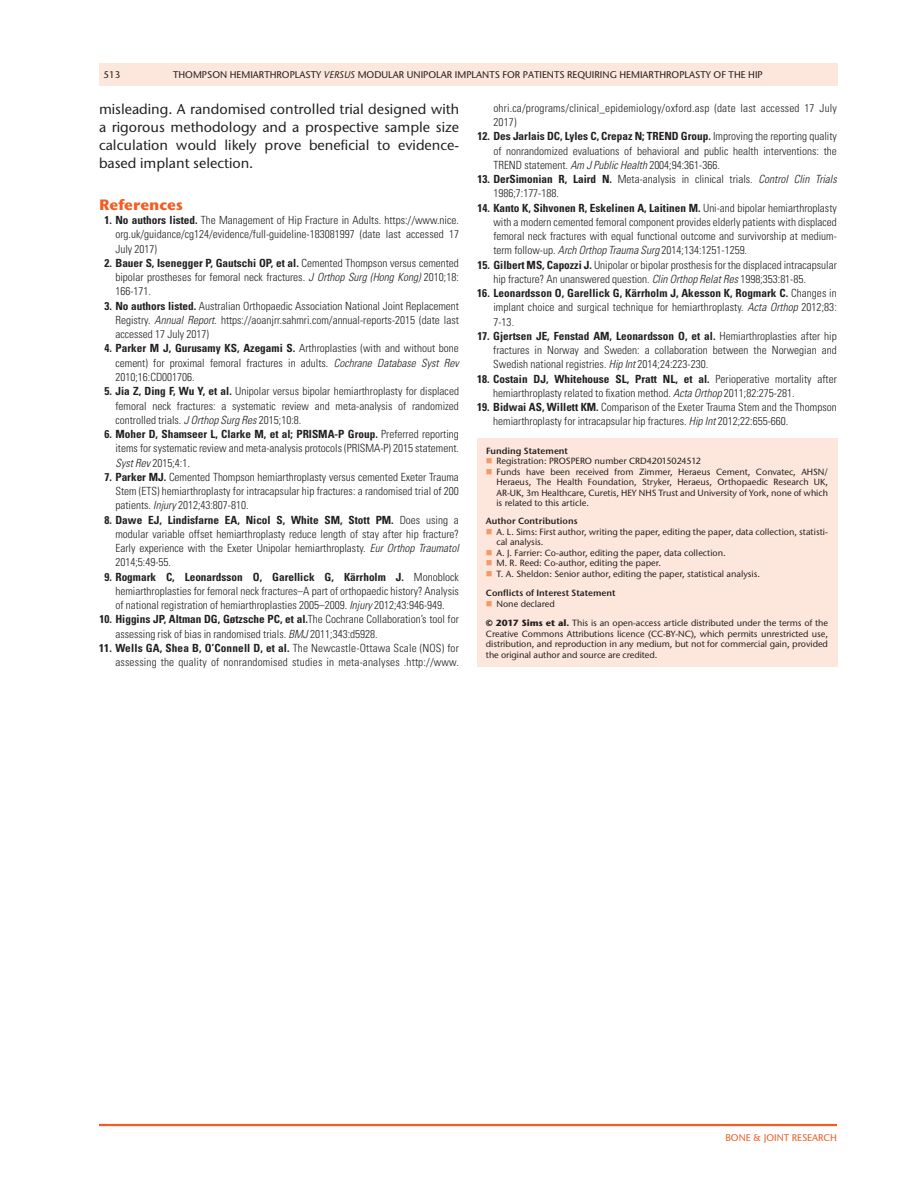
<style>
.page{position:relative;width:918px;height:1188px;background:#fff}
.page>*{position:absolute;margin:0;border:0;box-sizing:border-box;transform-origin:0 0}
.t1{font:700 15px "Stone Sans ITC Pro";color:#f25d22}
.t2{font:500 14.25px/18px "Stone Sans ITC Pro";color:#231f20;text-align:justify}
.t3{font:300 condensed 11.25px/14.2px "Univers LT Std";color:#231f20;text-align:justify}
.t4{font:500 9.75px "Stone Sans ITC Pro";color:#231f20}
.t5{font:500 9.75px "Stone Sans ITC Pro";color:#f25d22}
.t6{font:500 9px/10.5px "Stone Sans ITC Pro";color:#231f20}
.t7{font:600 9px "Stone Sans ITC Pro";color:#231f20}
.s1{font-style:italic}
.s2{font-weight:700}
</style>
<div class="page">
<div style="left:99px;top:63px;width:738px;height:22px;background:#fde7dc"></div>
<hr style="left:99px;top:1124px;width:738px;height:2px;background:#f25d22">
<div style="left:477px;top:439px;width:360px;height:228px;background:#fde7dc"></div>
<p class="t4" style="left:104px;top:70px;width:18px">513</p>
<p class="t4" style="left:173px;top:71px;width:591px">THOMPSON HEMIARTHROPLASTY <span class="s1">VERSUS</span> MODULAR UNIPOLAR IMPLANTS FOR PATIENTS REQUIRING HEMIARTHROPLASTY OF THE HIP</p>
<p class="t2" style="left:99px;top:101px;width:362px">misleading. A randomised controlled trial designed with a rigorous methodology and a prospective sample size calculation would likely prove beneficial to evidence&shy;based implant selection.</p>
<h1 class="t1" style="left:99px;top:199px;width:85px">References</h1>
<p class="t3" style="left:115px;top:214px;width:345px;text-indent:-11px"><span class="s2">1. No authors listed.</span> The Management of Hip Fracture in Adults. https://www.nice. org.uk/guidance/cg124/evidence/full-guideline-183081997 (date last accessed 17<br>July 2017)</p>
<p class="t3" style="left:115px;top:257px;width:345px;text-indent:-11px"><span class="s2">2. Bauer S, Isenegger P, Gautschi OP, et al.</span> Cemented Thompson versus cemented bipolar prostheses for femoral neck fractures. <span class="s1">J Orthop Surg (Hong Kong)</span> 2010;18:<br>166-171.</p>
<p class="t3" style="left:115px;top:300px;width:345px;text-indent:-11px"><span class="s2">3. No authors listed.</span> Australian Orthopaedic Association National Joint Replacement Registry. <span class="s1">Annual Report</span>. https://aoanjrr.sahmri.com/annual-reports-2015 (date last accessed 17 July 2017)</p>
<p class="t3" style="left:115px;top:342px;width:345px;text-indent:-11px"><span class="s2">4. Parker M J, Gurusamy KS, Azegami S.</span> Arthroplasties (with and without bone cement) for proximal femoral fractures in adults. <span class="s1">Cochrane Database Syst Rev </span>2010;16:CD001706.</p>
<p class="t3" style="left:115px;top:385px;width:345px;text-indent:-11px"><span class="s2">5. Jia Z, Ding F, Wu Y, et al.</span> Unipolar versus bipolar hemiarthroplasty for displaced femoral neck fractures: a systematic review and meta-analysis of randomized controlled trials. <span class="s1">J Orthop Surg Res</span> 2015;10:8.</p>
<p class="t3" style="left:115px;top:428px;width:345px;text-indent:-11px"><span class="s2">6. Moher D, Shamseer L, Clarke M, et al; PRISMA-P Group.</span> Preferred reporting items for systematic review and meta-analysis protocols (PRISMA-P) 2015 statement.<br><span class="s1">Syst Rev</span> 2015;4:1.</p>
<p class="t3" style="left:115px;top:471px;width:345px;text-indent:-11px"><span class="s2">7. Parker MJ.</span> Cemented Thompson hemiarthroplasty versus cemented Exeter Trauma Stem (ETS) hemiarthroplasty for intracapsular hip fractures: a randomised trial of 200 patients. <span class="s1">Injury</span> 2012;43:807-810.</p>
<p class="t3" style="left:115px;top:513px;width:345px;text-indent:-11px"><span class="s2">8. Dawe EJ, Lindisfarne EA, Nicol S, White SM, Stott PM.</span> Does using a modular variable offset hemiarthroplasty reduce length of stay after hip fracture?<br>Early experience with the Exeter Unipolar hemiarthroplasty. <span class="s1">Eur Orthop Traumatol </span>2014;5:49-55.</p>
<p class="t3" style="left:115px;top:570px;width:345px;text-indent:-11px"><span class="s2">9. Rogmark C, Leonardsson O, Garellick G, Kärrholm J.</span> Monoblock hemiarthroplasties for femoral neck fractures–A part of orthopaedic history? Analysis of national registration of hemiarthroplasties 2005–2009. <span class="s1">Injury</span> 2012;43:946-949.</p>
<p class="t3" style="left:115px;top:613px;width:345px;text-indent:-16px"><span class="s2">10. Higgins JP, Altman DG, Gøtzsche PC, et al.</span>The Cochrane Collaboration’s tool for assessing risk of bias in randomised trials. <span class="s1">BMJ</span> 2011;343:d5928.</p>
<p class="t3" style="left:99px;top:642px;width:361px;text-align:right"><span class="s2">11. Wells GA, Shea B, O’Connell D, et al.</span> The Newcastle-Ottawa Scale (NOS) for assessing the quality of nonrandomised studies in meta-analyses .http://www.</p>
<p class="t3" style="left:493px;top:102px;width:345px">ohri.ca/programs/clinical_epidemiology/oxford.asp (date last accessed 17 July<br>2017)</p>
<p class="t3" style="left:493px;top:130px;width:345px;text-indent:-16px"><span class="s2">12. Des Jarlais DC, Lyles C, Crepaz N; TREND Group.</span> Improving the reporting quality of nonrandomized evaluations of behavioral and public health interventions: the TREND statement. <span class="s1">Am J Public Health</span> 2004;94:361-366.</p>
<p class="t3" style="left:493px;top:173px;width:345px;text-indent:-16px"><span class="s2">13. DerSimonian R, Laird N.</span> Meta-analysis in clinical trials. <span class="s1">Control Clin Trials<br></span>1986;7:177-188.</p>
<p class="t3" style="left:493px;top:201px;width:345px;text-indent:-16px"><span class="s2">14. Kanto K, Sihvonen R, Eskelinen A, Laitinen M.</span> Uni-and bipolar hemiarthroplasty with a modern cemented femoral component provides elderly patients with displaced femoral neck fractures with equal functional outcome and survivorship at medium&shy;term follow-up. <span class="s1">Arch Orthop Trauma Surg</span> 2014;134:1251-1259.</p>
<p class="t3" style="left:493px;top:258px;width:345px;text-indent:-16px"><span class="s2">15. Gilbert MS, Capozzi J.</span> Unipolar or bipolar prosthesis for the displaced intracapsular hip fracture? An unanswered question. <span class="s1">Clin Orthop Relat Res</span> 1998;353:81-85.</p>
<p class="t3" style="left:493px;top:287px;width:345px;text-indent:-16px"><span class="s2">16. Leonardsson O, Garellick G, Kärrholm J, Akesson K, Rogmark C.</span> Changes in implant choice and surgical technique for hemiarthroplasty. <span class="s1">Acta Orthop</span> 2012;83:<br>7-13.</p>
<p class="t3" style="left:493px;top:330px;width:345px;text-indent:-16px"><span class="s2">17. Gjertsen JE, Fenstad AM, Leonardsson O, et al.</span> Hemiarthroplasties after hip fractures in Norway and Sweden: a collaboration between the Norwegian and Swedish national registries. <span class="s1">Hip Int</span> 2014;24:223-230.</p>
<p class="t3" style="left:493px;top:372px;width:345px;text-indent:-16px"><span class="s2">18. Costain DJ, Whitehouse SL, Pratt NL, et al.</span> Perioperative mortality after hemiarthroplasty related to fixation method. <span class="s1">Acta Orthop</span> 2011;82:275-281.</p>
<p class="t3" style="left:493px;top:401px;width:345px;text-indent:-16px"><span class="s2">19. Bidwai AS, Willett KM.</span> Comparison of the Exeter Trauma Stem and the Thompson hemiarthroplasty for intracapsular hip fractures. <span class="s1">Hip Int</span> 2012;22:655-660.</p>
<p class="t7" style="left:486px;top:447px;width:84px">Funding Statement</p>
<p class="t6" style="left:496px;top:457px;width:333px">Registration: PRosPeRo number CRd42015024512<br>funds have been received from Zimmer, heraeus Cement, Convatec, AhsN/ heraeus, the health foundation, stryker, heraeus, orthopaedic Research uK, AR-uK, 3m healthcare, Curetis, hey Nhs trust and university of york, none of which is related to this article.</p>
<p class="t7" style="left:486px;top:517px;width:93px">Author Contributions</p>
<p class="t6" style="left:496px;top:527px;width:333px">A. l. sims: first author, writing the paper, editing the paper, data collection, statisti&shy;cal analysis.<br>A. J. farrier: Co-author, editing the paper, data collection.<br>m. R. Reed: Co-author, editing the paper.<br>t. A. sheldon: senior author, editing the paper, statistical analysis.</p>
<p class="t7" style="left:486px;top:590px;width:131px">Conflicts of Interest Statement</p>
<p class="t6" style="left:486px;top:595px;width:344px;line-height:19.5px;text-indent:11px">None declared<br><span class="s2">© 2017 Sims et al.</span> this is an open-access article distributed under the terms of the</p>
<p class="t6" style="left:486px;top:629px;width:344px;text-align:justify">Creative Commons Attributions licence (CC-By-NC), which permits unrestricted use, distribution, and reproduction in any medium, but not for commercial gain, provided the original author and source are credited.</p>
<p class="t5" style="left:725px;top:1134px;width:113px">BONE &amp; JOINT RESEARCH</p>
</div>
